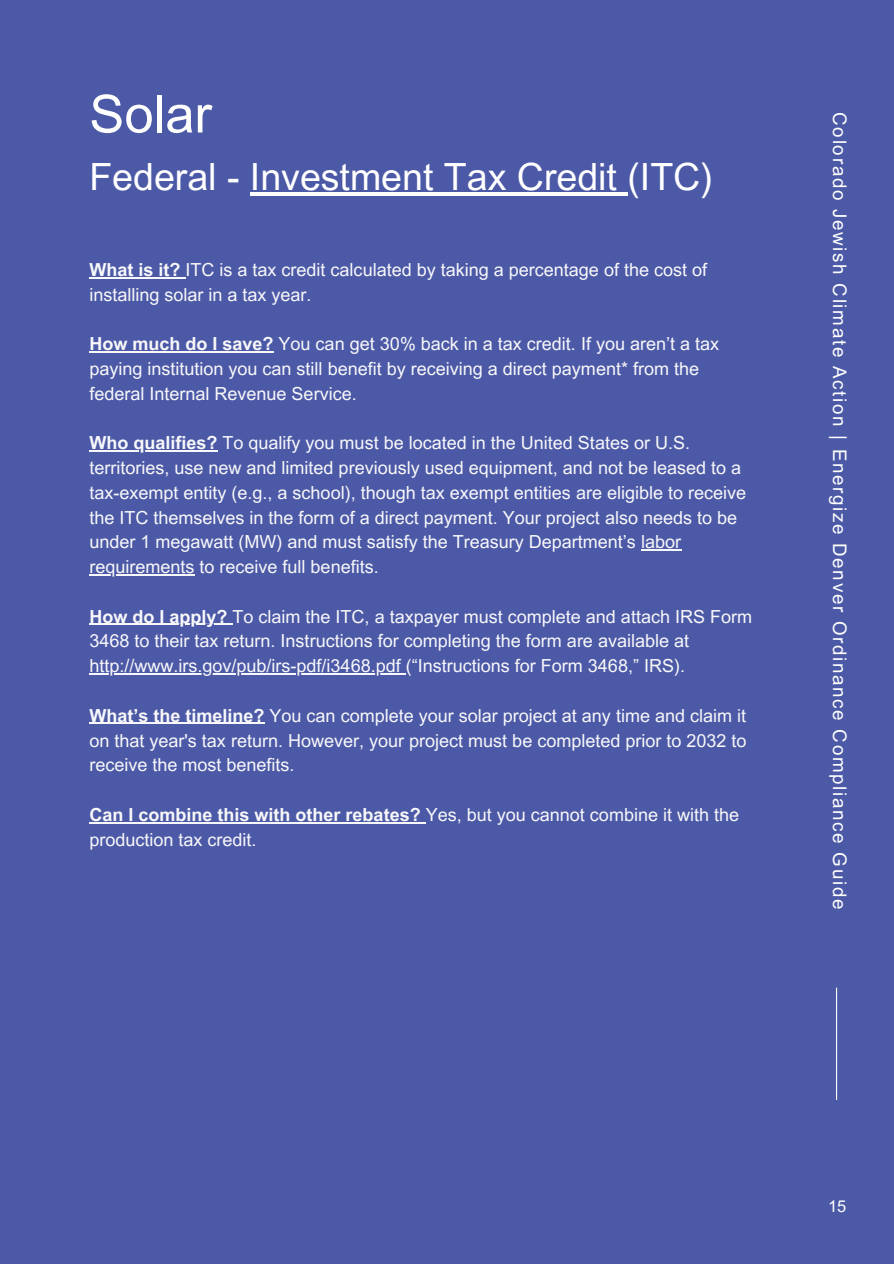
<style>
.page{position:relative;width:894px;height:1264px;background:#fff}
.page>*{position:absolute;margin:0;border:0;box-sizing:border-box;transform-origin:0 0}
.t1{font:52.5px "Arial MT Pro";color:#fff}
.t2{font:37.5px "Arial MT Pro";color:#fff}
.t3{font:18.75px "Arial MT Pro";letter-spacing:.09em;color:#fff}
.t4{font:18px/24.8px "Arial MT Pro";color:#f8f8fa}
.t5{font:16.35px "Arial MT Pro";color:#fff}
.s1{font-weight:700}
</style>
<div class="page">
<div style="left:0;top:0;width:893px;height:1263px;background:#4c59a6"></div>
<hr style="left:250px;top:192px;width:377px;height:3px;background:#fff">
<hr style="left:89px;top:277px;width:96px;height:1px;background:#f8f8fa">
<hr style="left:89px;top:351px;width:184px;height:1px;background:#f8f8fa">
<hr style="left:89px;top:450px;width:128px;height:1px;background:#f8f8fa">
<hr style="left:640px;top:549px;width:40px;height:1px;background:#f8f8fa">
<hr style="left:89px;top:574px;width:105px;height:1px;background:#f8f8fa">
<hr style="left:89px;top:624px;width:143px;height:1px;background:#f8f8fa">
<hr style="left:89px;top:673px;width:316px;height:1px;background:#f8f8fa">
<hr style="left:89px;top:723px;width:175px;height:1px;background:#f8f8fa">
<hr style="left:89px;top:822px;width:336px;height:1px;background:#f8f8fa">
<hr style="left:835px;top:987px;width:1px;height:112px;background:#fff">
<h1 class="t1" style="left:89px;top:94px;width:124px">Solar</h1>
<h2 class="t2" style="left:89px;top:163px;width:624px">Federal - Investment Tax Credit (ITC)</h2>
<p class="t4" style="left:89px;top:259px;width:619px"><span class="s1">What is it?</span> ITC is a tax credit calculated by taking a percentage of the cost of installing solar in a tax year.</p>
<p class="t4" style="left:89px;top:334px;width:631px"><span class="s1">How much do I save?</span> You can get 30% back in a tax credit. If you aren’t a tax paying institution you can still benefit by receiving a direct payment* from the federal Internal Revenue Service.</p>
<p class="t4" style="left:89px;top:433px;width:658px"><span class="s1">Who qualifies?</span> To qualify you must be located in the United States or U.S. territories, use new and limited previously used equipment, and not be leased to a tax-exempt entity (e.g., a school), though tax exempt entities are eligible to receive the ITC themselves in the form of a direct payment. Your project also needs to be under 1 megawatt (MW) and must satisfy the Treasury Department’s labor requirements to receive full benefits.</p>
<p class="t4" style="left:89px;top:606px;width:664px"><span class="s1">How do I apply?</span> To claim the ITC, a taxpayer must complete and attach IRS Form<br>3468 to their tax return. Instructions for completing the form are available at http://www.irs.gov/pub/irs-pdf/i3468.pdf (“Instructions for Form 3468,” IRS).</p>
<p class="t4" style="left:89px;top:705px;width:658px;text-align:justify"><span class="s1">What’s the timeline?</span> You can complete your solar project at any time and claim it on that year's tax return. However, your project must be completed prior to 2032 to receive the most benefits.</p>
<p class="t4" style="left:89px;top:804px;width:651px"><span class="s1">Can I combine this with other rebates?</span> Yes, but you cannot combine it with the production tax credit.</p>
<p class="t3" style="left:846px;top:112px;width:798px;rotate:90deg">Colorado Jewish Climate Action | Energize Denver Ordinance Compliance Guide</p>
<p class="t5" style="left:827px;top:1200px;width:20px">15</p>
</div>
